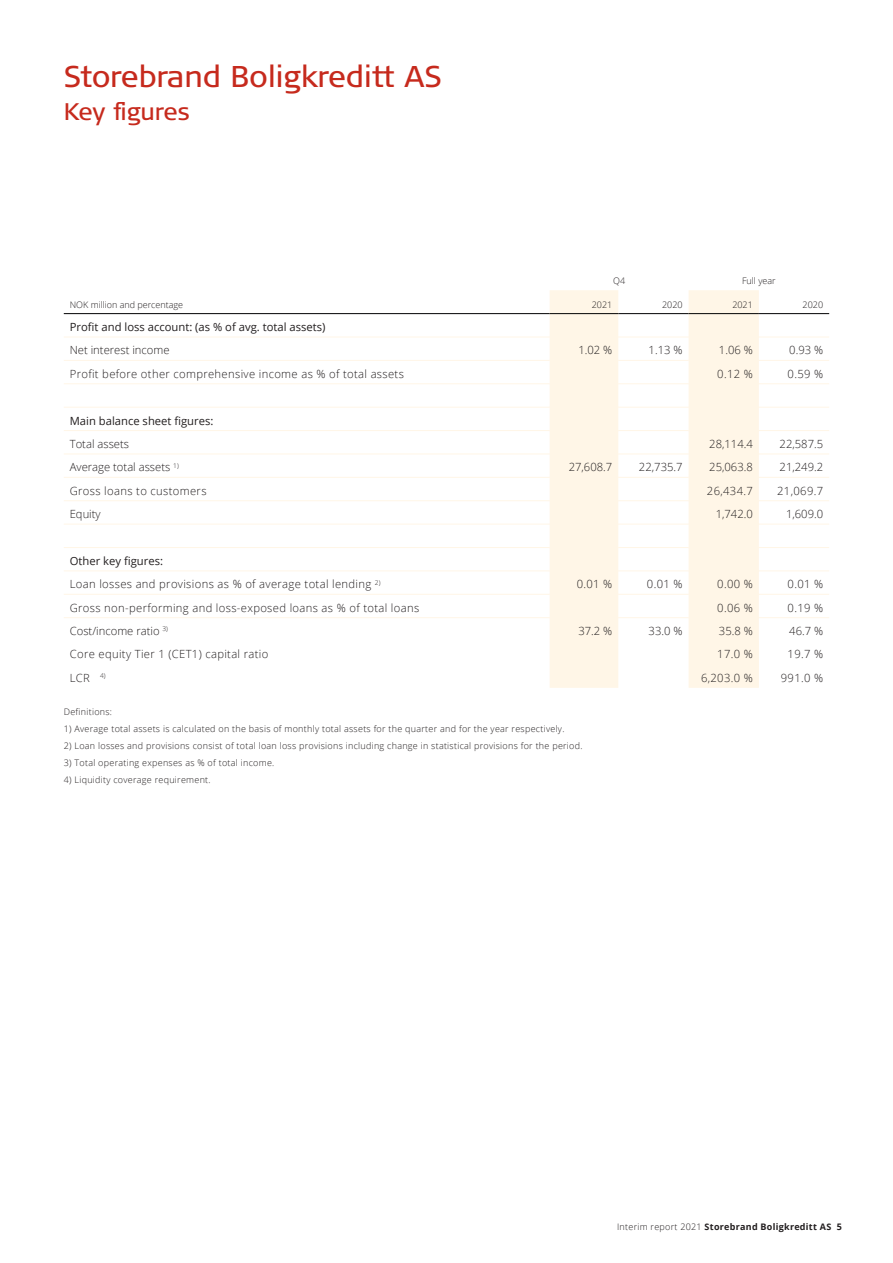
<style>
.page{position:relative;width:893px;height:1263px;background:#fff}
.page>*{position:absolute;margin:0;border:0;box-sizing:border-box;transform-origin:0 0}
.Hovedoverskrift{font:30px "Signa Normal";color:#c62a1d}
.Hovedoverskrift_2{font:24px "Signa Normal";color:#c62a1d}
.TabellSum{font:300 11.25px "Open Sans";letter-spacing:.03em;color:#231f20}
.Tekst_i_tabell_-_høy{font:300 11.25px "Open Sans";color:#231f20}
.Tekst_i_tabell_-_ven{font:11.25px "Open Sans";color:#231f20}
.Tekst_i_tabell_-_ven-2{font:300 11.25px "Open Sans";color:#231f20}
.Fotnote_for_tabell{font:300 9px "Open Sans";letter-spacing:.03em;color:#231f20}
.Kolonnetittel_-_høyr{font:300 9px "Open Sans";color:#231f20}
.t1{font:700 9px "Open Sans";letter-spacing:.03em;color:#231f20}
.s1{font-weight:300}
</style>
<div class="page">
<svg style="left:550px;top:290px;width:209px;height:398px;fill:#fff6e7"></svg>
<svg style="left:759px;top:314px;width:70px;height:257px"></svg>
<hr style="left:64px;top:337px;width:486px;height:1px;background:#fff6e7">
<hr style="left:550px;top:337px;width:68px;height:1px;background:#fff6e7">
<hr style="left:618px;top:337px;width:71px;height:1px;background:#fff6e7">
<hr style="left:689px;top:337px;width:70px;height:1px;background:#fff6e7">
<hr style="left:759px;top:337px;width:70px;height:1px;background:#fff6e7">
<hr style="left:64px;top:360px;width:486px;height:1px;background:#fff6e7">
<hr style="left:550px;top:360px;width:68px;height:1px;background:#fff6e7">
<hr style="left:618px;top:360px;width:71px;height:1px;background:#fff6e7">
<hr style="left:689px;top:360px;width:70px;height:1px;background:#fff6e7">
<hr style="left:759px;top:360px;width:70px;height:1px;background:#fff6e7">
<hr style="left:64px;top:383px;width:486px;height:1px;background:#fff6e7">
<hr style="left:550px;top:383px;width:68px;height:1px;background:#fff6e7">
<hr style="left:618px;top:383px;width:71px;height:1px;background:#fff6e7">
<hr style="left:689px;top:383px;width:70px;height:1px;background:#fff6e7">
<hr style="left:759px;top:383px;width:70px;height:1px;background:#fff6e7">
<hr style="left:64px;top:407px;width:486px;height:1px;background:#fff6e7">
<hr style="left:550px;top:407px;width:68px;height:1px;background:#fff6e7">
<hr style="left:618px;top:407px;width:71px;height:1px;background:#fff6e7">
<hr style="left:689px;top:407px;width:70px;height:1px;background:#fff6e7">
<hr style="left:759px;top:407px;width:70px;height:1px;background:#fff6e7">
<hr style="left:64px;top:430px;width:486px;height:1px;background:#fff6e7">
<hr style="left:550px;top:430px;width:68px;height:1px;background:#fff6e7">
<hr style="left:618px;top:430px;width:71px;height:1px;background:#fff6e7">
<hr style="left:689px;top:430px;width:70px;height:1px;background:#fff6e7">
<hr style="left:759px;top:430px;width:70px;height:1px;background:#fff6e7">
<hr style="left:64px;top:454px;width:486px;height:1px;background:#fff6e7">
<hr style="left:550px;top:454px;width:68px;height:1px;background:#fff6e7">
<hr style="left:618px;top:454px;width:71px;height:1px;background:#fff6e7">
<hr style="left:689px;top:454px;width:70px;height:1px;background:#fff6e7">
<hr style="left:759px;top:454px;width:70px;height:1px;background:#fff6e7">
<hr style="left:64px;top:477px;width:486px;height:1px;background:#fff6e7">
<hr style="left:550px;top:477px;width:68px;height:1px;background:#fff6e7">
<hr style="left:618px;top:477px;width:71px;height:1px;background:#fff6e7">
<hr style="left:689px;top:477px;width:70px;height:1px;background:#fff6e7">
<hr style="left:759px;top:477px;width:70px;height:1px;background:#fff6e7">
<hr style="left:64px;top:500px;width:486px;height:1px;background:#fff6e7">
<hr style="left:550px;top:500px;width:68px;height:1px;background:#fff6e7">
<hr style="left:618px;top:500px;width:71px;height:1px;background:#fff6e7">
<hr style="left:689px;top:500px;width:70px;height:1px;background:#fff6e7">
<hr style="left:759px;top:500px;width:70px;height:1px;background:#fff6e7">
<hr style="left:64px;top:524px;width:486px;height:1px;background:#fff6e7">
<hr style="left:550px;top:524px;width:68px;height:1px;background:#fff6e7">
<hr style="left:618px;top:524px;width:71px;height:1px;background:#fff6e7">
<hr style="left:689px;top:524px;width:70px;height:1px;background:#fff6e7">
<hr style="left:759px;top:524px;width:70px;height:1px;background:#fff6e7">
<hr style="left:64px;top:547px;width:486px;height:1px;background:#fff6e7">
<hr style="left:550px;top:547px;width:68px;height:1px;background:#fff6e7">
<hr style="left:618px;top:547px;width:71px;height:1px;background:#fff6e7">
<hr style="left:689px;top:547px;width:70px;height:1px;background:#fff6e7">
<hr style="left:759px;top:547px;width:70px;height:1px;background:#fff6e7">
<hr style="left:64px;top:571px;width:486px;height:1px;background:#fff6e7">
<hr style="left:550px;top:571px;width:68px;height:1px;background:#fff6e7">
<hr style="left:618px;top:571px;width:71px;height:1px;background:#fff6e7">
<hr style="left:689px;top:571px;width:70px;height:1px;background:#fff6e7">
<hr style="left:759px;top:571px;width:70px;height:1px;background:#fff6e7">
<hr style="left:64px;top:594px;width:486px;height:1px;background:#fff6e7">
<hr style="left:550px;top:594px;width:68px;height:1px;background:#fff6e7">
<hr style="left:618px;top:594px;width:71px;height:1px;background:#fff6e7">
<hr style="left:689px;top:594px;width:70px;height:1px;background:#fff6e7">
<hr style="left:759px;top:594px;width:70px;height:1px;background:#fff6e7">
<hr style="left:64px;top:617px;width:486px;height:1px;background:#fff6e7">
<hr style="left:550px;top:617px;width:68px;height:1px;background:#fff6e7">
<hr style="left:618px;top:617px;width:71px;height:1px;background:#fff6e7">
<hr style="left:689px;top:617px;width:70px;height:1px;background:#fff6e7">
<hr style="left:759px;top:617px;width:70px;height:1px;background:#fff6e7">
<hr style="left:64px;top:313px;width:486px;height:1px;background:#020203">
<hr style="left:550px;top:313px;width:68px;height:1px;background:#020203">
<hr style="left:618px;top:313px;width:71px;height:1px;background:#020203">
<hr style="left:689px;top:313px;width:70px;height:1px;background:#020203">
<hr style="left:759px;top:313px;width:70px;height:1px;background:#020203">
<p class="Hovedoverskrift" style="left:64px;top:59px;width:379px">Storebrand Boligkreditt AS</p>
<p class="Hovedoverskrift_2" style="left:64px;top:98px;width:128px">Key figures</p>
<p class="Kolonnetittel_-_høyr" style="left:613px;top:275px;width:14px">Q4</p>
<p class="Kolonnetittel_-_høyr" style="left:742px;top:275px;width:35px">Full year</p>
<p class="Kolonnetittel_-_høyr" style="left:70px;top:298px;width:115px">NOK million and percentage</p>
<p class="Kolonnetittel_-_høyr" style="left:592px;top:298px;width:22px">2021</p>
<p class="Kolonnetittel_-_høyr" style="left:662px;top:298px;width:22px">2020</p>
<p class="Kolonnetittel_-_høyr" style="left:732px;top:298px;width:22px">2021</p>
<p class="Kolonnetittel_-_høyr" style="left:803px;top:298px;width:22px">2020</p>
<p class="Tekst_i_tabell_-_ven" style="left:70px;top:319px;width:257px">Profit and loss account: (as % of avg. total assets)</p>
<p class="Tekst_i_tabell_-_ven-2" style="left:70px;top:343px;width:101px">Net interest income</p>
<p class="Tekst_i_tabell_-_høy" style="left:578px;top:343px;width:35px">1.02 %</p>
<p class="Tekst_i_tabell_-_høy" style="left:649px;top:343px;width:35px">1.13 %</p>
<p class="Tekst_i_tabell_-_høy" style="left:719px;top:343px;width:35px">1.06 %</p>
<p class="Tekst_i_tabell_-_høy" style="left:789px;top:343px;width:35px">0.93 %</p>
<p class="TabellSum" style="left:70px;top:366px;width:336px">Profit before other comprehensive income as % of total assets</p>
<p class="TabellSum" style="left:717px;top:366px;width:37px">0.12 %</p>
<p class="TabellSum" style="left:788px;top:366px;width:37px">0.59 %</p>
<p class="Tekst_i_tabell_-_ven" style="left:70px;top:413px;width:145px">Main balance sheet figures:</p>
<p class="Tekst_i_tabell_-_ven-2" style="left:70px;top:436px;width:61px">Total assets</p>
<p class="Tekst_i_tabell_-_høy" style="left:709px;top:436px;width:45px">28,114.4</p>
<p class="Tekst_i_tabell_-_høy" style="left:780px;top:436px;width:45px">22,587.5</p>
<p class="Tekst_i_tabell_-_ven-2" style="left:70px;top:459px;width:111px">Average total assets <sup>1)</sup></p>
<p class="Tekst_i_tabell_-_høy" style="left:569px;top:459px;width:45px">27,608.7</p>
<p class="Tekst_i_tabell_-_høy" style="left:639px;top:459px;width:45px">22,735.7</p>
<p class="Tekst_i_tabell_-_høy" style="left:709px;top:459px;width:45px">25,063.8</p>
<p class="Tekst_i_tabell_-_høy" style="left:780px;top:459px;width:45px">21,249.2</p>
<p class="TabellSum" style="left:70px;top:483px;width:138px">Gross loans to customers</p>
<p class="TabellSum" style="left:707px;top:483px;width:48px">26,434.7</p>
<p class="TabellSum" style="left:777px;top:483px;width:48px">21,069.7</p>
<p class="Tekst_i_tabell_-_ven-2" style="left:70px;top:506px;width:33px">Equity</p>
<p class="Tekst_i_tabell_-_høy" style="left:716px;top:506px;width:39px">1,742.0</p>
<p class="Tekst_i_tabell_-_høy" style="left:786px;top:506px;width:39px">1,609.0</p>
<p class="Tekst_i_tabell_-_ven" style="left:70px;top:553px;width:95px">Other key figures:</p>
<p class="TabellSum" style="left:70px;top:576px;width:312px">Loan losses and provisions as % of average total lending <sup>2)</sup></p>
<p class="TabellSum" style="left:577px;top:576px;width:37px">0.01 %</p>
<p class="TabellSum" style="left:647px;top:576px;width:37px">0.01 %</p>
<p class="TabellSum" style="left:717px;top:576px;width:37px">0.00 %</p>
<p class="TabellSum" style="left:788px;top:576px;width:37px">0.01 %</p>
<p class="TabellSum" style="left:70px;top:600px;width:351px">Gross non-performing and loss-exposed loans as % of total loans</p>
<p class="TabellSum" style="left:717px;top:600px;width:37px">0.06 %</p>
<p class="TabellSum" style="left:788px;top:600px;width:37px">0.19 %</p>
<p class="Tekst_i_tabell_-_ven-2" style="left:70px;top:623px;width:100px">Cost/income ratio <sup>3)</sup></p>
<p class="Tekst_i_tabell_-_høy" style="left:578px;top:623px;width:35px">37.2 %</p>
<p class="Tekst_i_tabell_-_høy" style="left:649px;top:623px;width:35px">33.0 %</p>
<p class="Tekst_i_tabell_-_høy" style="left:719px;top:623px;width:35px">35.8 %</p>
<p class="Tekst_i_tabell_-_høy" style="left:789px;top:623px;width:35px">46.7 %</p>
<p class="TabellSum" style="left:70px;top:647px;width:200px">Core equity Tier 1 (CET1) capital ratio</p>
<p class="TabellSum" style="left:717px;top:647px;width:37px">17.0 %</p>
<p class="TabellSum" style="left:788px;top:647px;width:37px">19.7 %</p>
<p class="TabellSum" style="left:70px;top:670px;width:37px">LCR <sup>4)</sup></p>
<p class="TabellSum" style="left:701px;top:670px;width:53px">6,203.0 %</p>
<p class="TabellSum" style="left:781px;top:670px;width:44px">991.0 %</p>
<p class="Fotnote_for_tabell" style="left:64px;top:706px;width:50px">Definitions:</p>
<p class="Fotnote_for_tabell" style="left:64px;top:723px;width:502px">1) Average total assets is calculated on the basis of monthly total assets for the quarter and for the year respectively.</p>
<p class="Fotnote_for_tabell" style="left:64px;top:740px;width:520px">2) Loan losses and provisions consist of total loan loss provisions including change in statistical provisions for the period.</p>
<p class="Fotnote_for_tabell" style="left:64px;top:756px;width:212px">3) Total operating expenses as % of total income.</p>
<p class="Fotnote_for_tabell" style="left:64px;top:773px;width:148px">4) Liquidity coverage requirement.</p>
<p class="t1" style="left:617px;top:1220px;width:226px"><span class="s1">Interim report 2021</span> Storebrand Boligkreditt AS 5</p>
</div>
